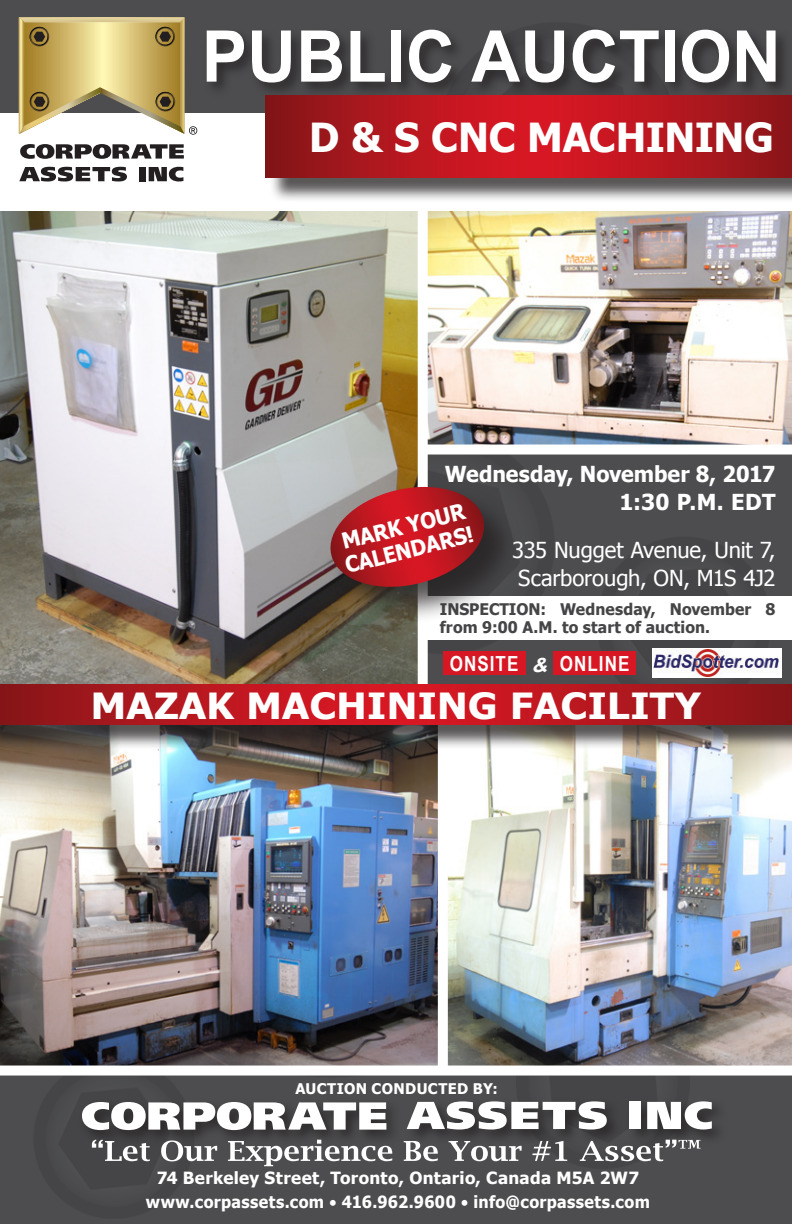
<style>
.page{position:relative;width:792px;height:1224px;background:#4d4d4f}
.page>*{position:absolute;margin:0;border:0;box-sizing:border-box;transform-origin:0 0}
.t1{font:700 71.4px "Arial";color:#fff;scale:.95 1}
.t2{font:700 40px "Tahoma";letter-spacing:-.01em;color:#fff}
.t3{font:700 36px "Tahoma";letter-spacing:.01em;color:#fff;scale:1.1 1}
.t4{font:22px "Tahoma";letter-spacing:-.005em;color:#fff}
.t5{font:700 22px "Tahoma";color:#fff}
.t6{font:700 22px "Tahoma";color:#fff;scale:.94 1}
.t7{font:700 20.8px "Arial Narrow";letter-spacing:.05em;color:#fff}
.t8{font:700 16.8px "Tahoma";letter-spacing:.02em;color:#fff;scale:.95 1}
.t9{font:700 16.8px "Tahoma";letter-spacing:.02em;color:#fff}
.t10{font:700 16px/18px "Tahoma";letter-spacing:.005em;color:#454547}
.t11{font:700 14.6px "Tahoma";letter-spacing:.025em;color:#fff}
.s1{font-family:"Arial";font-style:italic;font-size:19.4px}
.s2{font-size:12.6px}
</style>
<div class="page">
<img style="left:448px;top:750px;width:344px;height:316px">
<img style="left:0;top:750px;width:438px;height:316px">
<img style="left:0;top:211px;width:418px;height:474px">
<img style="left:428px;top:211px;width:364px;height:234px">
<div style="left:0;top:113px;width:792px;height:98px;background:#fff"></div>
<div style="left:79px;top:1098px;width:649px;height:48px;background:#231f20;opacity:.75"></div>
<svg style="left:82px;top:1102px;width:304px;height:28px"></svg>
<svg style="left:407px;top:1101px;width:200px;height:29px"></svg>
<div style="left:629px;top:1102px;width:12px;height:27px;background:#fff"></div>
<svg style="left:647px;top:1101px;width:65px;height:29px"></svg>
<svg style="left:92px;top:1140px;width:58px;height:21px"></svg>
<svg style="left:161px;top:1140px;width:56px;height:21px"></svg>
<svg style="left:228px;top:1140px;width:164px;height:26px"></svg>
<svg style="left:404px;top:1141px;width:34px;height:20px"></svg>
<svg style="left:449px;top:1141px;width:73px;height:20px"></svg>
<svg style="left:532px;top:1141px;width:35px;height:20px"></svg>
<svg style="left:580px;top:1140px;width:121px;height:21px"></svg>
<div style="left:203px;top:26px;width:589px;height:73px;background:#231f20;opacity:.75"></div>
<svg style="left:20px;top:144px;width:164px;height:15px"></svg>
<svg style="left:19px;top:167px;width:108px;height:15px"></svg>
<div style="left:139px;top:167px;width:6px;height:14px;background:#231f20"></div>
<svg style="left:149px;top:167px;width:34px;height:15px"></svg>
<svg style="left:19px;top:17px;width:178px;height:118px;background:#c1b07a"></svg>
<div style="left:0;top:1066px;width:792px;height:10px;background:#fff"></div>
<div style="left:418px;top:170px;width:10px;height:524px;background:#fff"></div>
<div style="left:438px;top:707px;width:10px;height:363px;background:#fff"></div>
<div style="left:0;top:688px;width:792px;height:62px;background:#231f20;opacity:.75"></div>
<svg style="left:0;top:685px;width:792px;height:40px;background:#b4171e"></svg>
<div style="left:652px;top:648px;width:129px;height:30px;background:#fff"></div>
<img style="left:654px;top:650px;width:124px;height:26px">
<div style="left:426px;top:596px;width:366px;height:44px;background:#fff"></div>
<div style="left:269px;top:98px;width:523px;height:105px;background:#231f20;opacity:.75"></div>
<svg style="left:266px;top:95px;width:526px;height:83px;background:#b4171e"></svg>
<div style="left:425px;top:445px;width:367px;height:10px;background:#fff"></div>
<div style="left:443px;top:651px;width:82px;height:24px;background:#d71723"></div>
<div style="left:553px;top:651px;width:83px;height:24px;background:#d71723"></div>
<div style="left:329px;top:485px;width:193px;height:140px;background:#231f20;opacity:.75"></div>
<svg style="left:322px;top:487px;width:170px;height:107px;background:#982e33"></svg>
<p class="t1" style="left:202px;top:9px;width:611px">PUBLIC AUCTION</p>
<p class="t2" style="left:309px;top:109px;width:466px">D &amp; S CNC MACHINING</p>
<p class="t5" style="left:445px;top:458px;width:332px">Wednesday, November 8, 2017</p>
<p class="t5" style="left:619px;top:486px;width:158px">1:30 P.M. EDT</p>
<p class="t4" style="left:512px;top:535px;width:265px">335 Nugget Avenue, Unit 7,</p>
<p class="t4" style="left:518px;top:563px;width:259px">Scarborough, ON, M1S 4J2</p>
<p class="t6" style="left:338px;top:527px;width:136px;rotate:-14deg">MARK YOUR</p>
<p class="t6" style="left:342px;top:551px;width:141px;rotate:-14deg">CALENDARS!</p>
<p class="t10" style="left:440px;top:600px;width:337px">INSPECTION: Wednesday, November 8 from 9:00 A.M. to start of auction.</p>
<p class="t7" style="left:450px;top:648px;width:70px">ONSITE</p>
<p class="t7" style="left:532px;top:648px;width:99px"><span class="s1">&amp;</span> ONLINE</p>
<p class="t3" style="left:91px;top:680px;width:556px">MAZAK MACHINING FACILITY</p>
<p class="t11" style="left:295px;top:1079px;width:204px">AUCTION CONDUCTED BY:</p>
<p class="t9" style="left:157px;top:1166px;width:484px">74 Berkeley Street, Toronto, Ontario, Canada M5A 2W7</p>
<p class="t8" style="left:146px;top:1190px;width:532px">www.corpassets.com <span class="s2">•</span> 416.962.9600 <span class="s2">•</span> info@corpassets.com</p>
</div>
